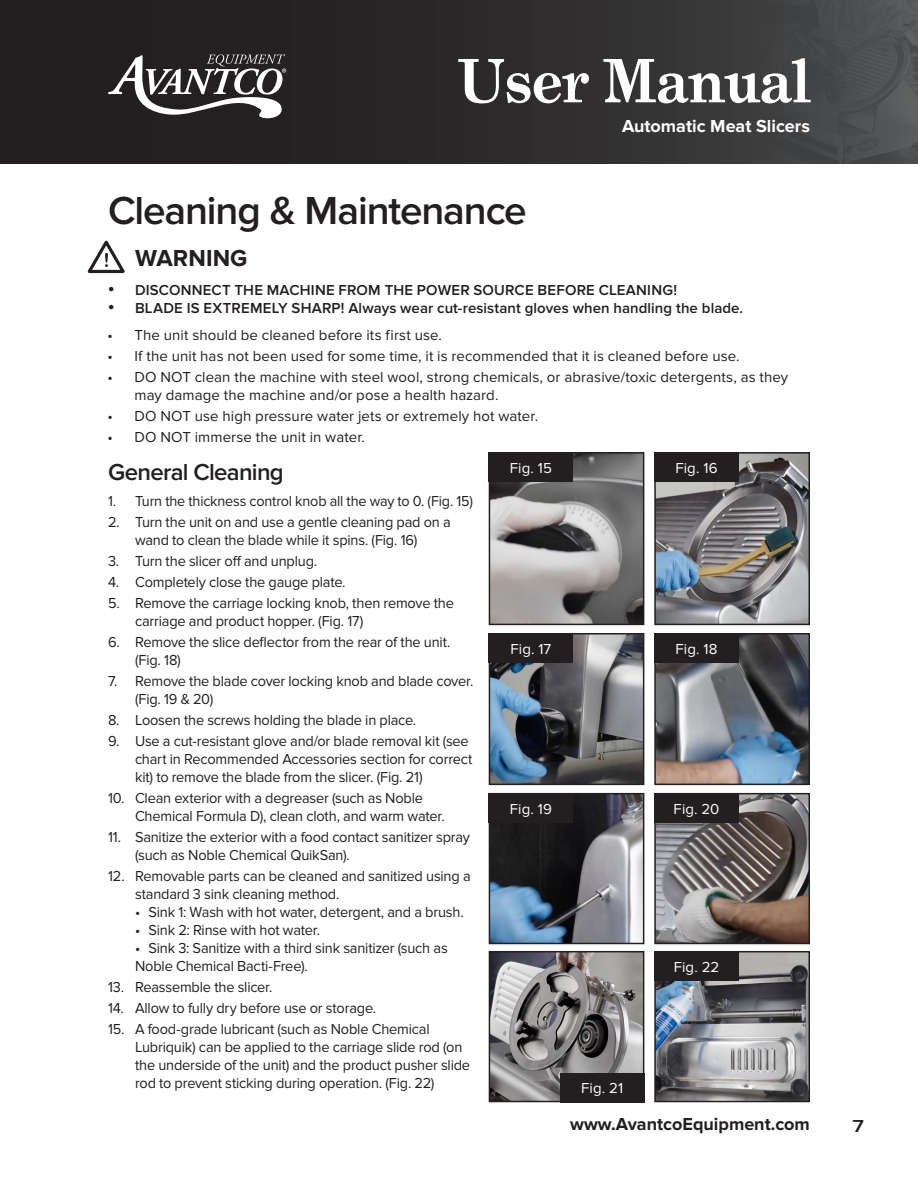
<style>
.page{position:relative;width:918px;height:1188px;background:#fff}
.page>*{position:absolute;margin:0;border:0;box-sizing:border-box;transform-origin:0 0}
.t1{font:700 60px "Grad";color:#fff}
.t2{font:600 40.5px "Proxima Nova";letter-spacing:-.03em;color:#231f20}
.t3{font:600 24px "Proxima Nova";letter-spacing:-.03em;color:#231f20}
.t4{font:700 24px "Proxima Nova";color:#231f20}
.t5{font:700 18px "Proxima Nova";color:#231f20}
.t6{font:700 18px "Proxima Nova";color:#fff}
.t7{font:600 18px "Proxima Nova";color:#231f20;scale:1.2 1}
.t8{font:15px/18px "Proxima Nova";letter-spacing:-.01em;color:#231f20}
.t9{font:600 15px "Proxima Nova";letter-spacing:.01em;color:#231f20}
.t10{font:15px "Proxima Nova";letter-spacing:.01em;color:#231f20}
.t11{font:15px "Proxima Nova";letter-spacing:-.01em;color:#231f20;scale:.96 1}
.t12{font:15px "Proxima Nova";letter-spacing:.01em;color:#fff}
.s1{font-family:"Times New Roman";font-weight:400;font-size:18px}
</style>
<div class="page">
<svg style="left:0;top:0;width:731px;height:164px;background:#2a2728"></svg>
<img style="left:731px;top:0;width:187px;height:164px">
<svg style="left:108px;top:54px;width:178px;height:66px"></svg>
<svg style="left:87px;top:240px;width:38px;height:34px"></svg>
<img style="left:492px;top:455px;width:149px;height:167px">
<div style="left:489px;top:452px;width:155px;height:173px;border:2px solid #231f20"></div>
<img style="left:492px;top:636px;width:149px;height:146px">
<div style="left:489px;top:633px;width:155px;height:152px;border:2px solid #231f20"></div>
<img style="left:492px;top:796px;width:149px;height:145px">
<div style="left:489px;top:793px;width:155px;height:151px;border:2px solid #231f20"></div>
<img style="left:492px;top:954px;width:149px;height:145px">
<div style="left:489px;top:951px;width:155px;height:151px;border:2px solid #231f20"></div>
<img style="left:657px;top:796px;width:150px;height:145px">
<div style="left:654px;top:793px;width:156px;height:151px;border:2px solid #231f20"></div>
<img style="left:657px;top:954px;width:150px;height:145px">
<div style="left:654px;top:951px;width:156px;height:151px;border:2px solid #231f20"></div>
<img style="left:657px;top:636px;width:150px;height:146px">
<div style="left:654px;top:633px;width:156px;height:152px;border:2px solid #231f20"></div>
<img style="left:657px;top:455px;width:150px;height:167px">
<div style="left:654px;top:452px;width:156px;height:173px;border:2px solid #231f20"></div>
<div style="left:489px;top:452px;width:84px;height:30px;background:#231f20"></div>
<div style="left:489px;top:633px;width:84px;height:30px;background:#231f20"></div>
<div style="left:489px;top:793px;width:84px;height:29px;background:#231f20"></div>
<div style="left:560px;top:1073px;width:84px;height:29px;background:#231f20"></div>
<div style="left:654px;top:793px;width:85px;height:29px;background:#231f20"></div>
<div style="left:654px;top:951px;width:85px;height:29px;background:#231f20"></div>
<div style="left:654px;top:452px;width:85px;height:30px;background:#231f20"></div>
<div style="left:654px;top:633px;width:85px;height:30px;background:#231f20"></div>
<h1 class="t1" style="left:458px;top:43px;width:353px">User Manual</h1>
<p class="t6" style="left:622px;top:115px;width:189px">Automatic Meat Slicers</p>
<p class="t2" style="left:108px;top:188px;width:420px">Cleaning &amp; Maintenance</p>
<p class="t4" style="left:135px;top:245px;width:114px">WARNING</p>
<p class="t9" style="left:108px;top:281px;width:571px"><span class="s1">•</span> DISCONNECT THE MACHINE FROM THE POWER SOURCE BEFORE CLEANING!</p>
<p class="t9" style="left:108px;top:299px;width:637px"><span class="s1">•</span> BLADE IS EXTREMELY SHARP! Always wear cut-resistant gloves when handling the blade.</p>
<p class="t8" style="left:108px;top:326px;width:336px">• The unit should be cleaned before its first use.</p>
<p class="t10" style="left:108px;top:347px;width:634px">• If the unit has not been used for some time, it is recommended that it is cleaned before use.</p>
<p class="t8" style="left:135px;top:368px;width:655px;text-indent:-27px">• DO NOT clean the machine with steel wool, strong chemicals, or abrasive/toxic detergents, as they may damage the machine and/or pose a health hazard.</p>
<p class="t8" style="left:108px;top:407px;width:432px">• DO NOT use high pressure water jets or extremely hot water.</p>
<p class="t8" style="left:108px;top:428px;width:259px">• DO NOT immerse the unit in water.</p>
<p class="t12" style="left:510px;top:459px;width:43px">Fig. 15</p>
<p class="t12" style="left:675px;top:459px;width:44px">Fig. 16</p>
<p class="t3" style="left:108px;top:458px;width:177px">General Cleaning</p>
<p class="t11" style="left:108px;top:492px;width:382px">1. Turn the thickness control knob all the way to 0. (Fig. 15)</p>
<p class="t8" style="left:108px;top:513px;width:344px;text-align:center">2. Turn the unit on and use a gentle cleaning pad on a wand to clean the blade while it spins. (Fig. 16)</p>
<p class="t8" style="left:108px;top:552px;width:211px">3. Turn the slicer off and unplug.</p>
<p class="t8" style="left:108px;top:573px;width:239px">4. Completely close the gauge plate.</p>
<p class="t8" style="left:135px;top:594px;width:320px;text-indent:-27px">5. Remove the carriage locking knob, then remove the carriage and product hopper. (Fig. 17)</p>
<p class="t8" style="left:135px;top:633px;width:317px;text-indent:-27px">6. Remove the slice deflector from the rear of the unit. (Fig. 18)</p>
<p class="t8" style="left:135px;top:672px;width:340px;text-indent:-27px">7. Remove the blade cover locking knob and blade cover. (Fig. 19 &amp; 20)</p>
<p class="t8" style="left:108px;top:711px;width:310px">8. Loosen the screws holding the blade in place.</p>
<p class="t8" style="left:135px;top:732px;width:339px;text-indent:-27px">9. Use a cut-resistant glove and/or blade removal kit (see chart in Recommended Accessories section for correct kit) to remove the blade from the slicer. (Fig. 21)</p>
<p class="t8" style="left:135px;top:789px;width:311px;text-indent:-27px">10. Clean exterior with a degreaser (such as Noble<br>Chemical Formula D), clean cloth, and warm water.</p>
<p class="t8" style="left:135px;top:828px;width:337px;text-indent:-27px">11. Sanitize the exterior with a food contact sanitizer spray (such as Noble Chemical QuikSan).</p>
<p class="t8" style="left:135px;top:867px;width:337px;text-indent:-27px">12. Removable parts can be cleaned and sanitized using a standard 3 sink cleaning method.</p>
<p class="t8" style="left:135px;top:903px;width:330px">• Sink 1: Wash with hot water, detergent, and a brush.</p>
<p class="t8" style="left:135px;top:921px;width:187px">• Sink 2: Rinse with hot water.</p>
<p class="t8" style="left:135px;top:939px;width:314px">• Sink 3: Sanitize with a third sink sanitizer (such as<br>Noble Chemical Bacti-Free).</p>
<p class="t8" style="left:108px;top:978px;width:166px">13. Reassemble the slicer.</p>
<p class="t8" style="left:108px;top:999px;width:270px">14. Allow to fully dry before use or storage.</p>
<p class="t8" style="left:135px;top:1020px;width:337px;text-indent:-27px">15. A food-grade lubricant (such as Noble Chemical Lubriquik) can be applied to the carriage slide rod (on the underside of the unit) and the product pusher slide rod to prevent sticking during operation. (Fig. 22)</p>
<p class="t12" style="left:511px;top:640px;width:42px">Fig. 17</p>
<p class="t12" style="left:676px;top:640px;width:43px">Fig. 18</p>
<p class="t12" style="left:510px;top:800px;width:44px">Fig. 19</p>
<p class="t12" style="left:674px;top:800px;width:47px">Fig. 20</p>
<p class="t12" style="left:581px;top:1080px;width:43px">Fig. 21</p>
<p class="t12" style="left:674px;top:958px;width:47px">Fig. 22</p>
<p class="t5" style="left:570px;top:1114px;width:241px">www.AvantcoEquipment.com</p>
<p class="t7" style="left:853px;top:1116px;width:11px">7</p>
</div>
